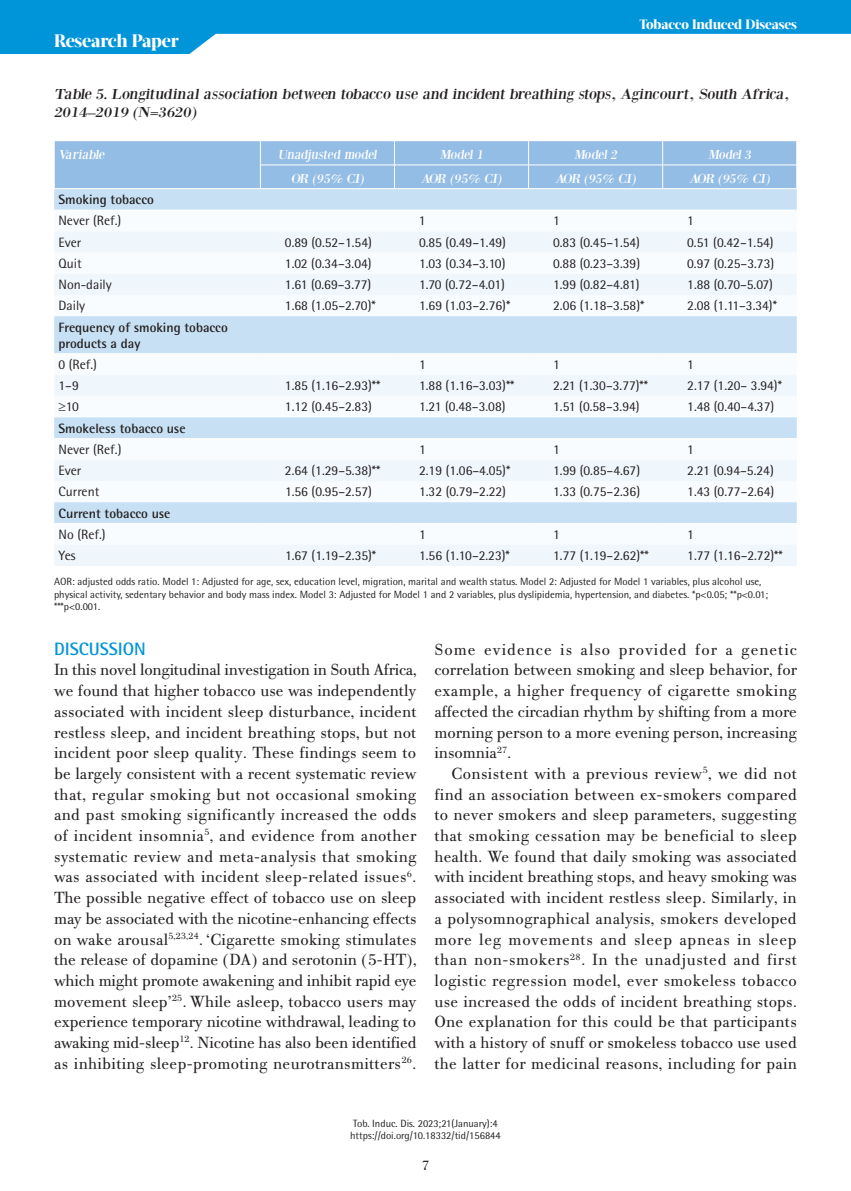
<style>
.page{position:relative;width:851px;height:1191px;background:#fff}
.page>*{position:absolute;margin:0;border:0;box-sizing:border-box;transform-origin:0 0}
.t1{font:800 18px "Acta Display W04";letter-spacing:-.01em;color:#fff}
.t2{font:700 18px "Rotis Semi Sans Hel";color:#0095d9}
.t3{font:17.25px/20.7px "PF Bodoni Text";letter-spacing:.015em;color:#231f20;text-align:justify}
.t4{font:15px/18px "Bodoni XT";color:#231f20;scale:1.1 1}
.t5{font:15px "PF Bodoni Text";color:#231f20}
.t6{font:13.5px "Rotis Semi Sans Hel";color:#231f20}
.t7{font:700 13.5px/16.2px "Rotis Semi Sans Hel";color:#231f20}
.t8{font:13.5px "Bodoni XT";color:#fff}
.t9{font:800 13.5px "Acta Display W04";letter-spacing:-.01em;color:#fff}
.t10{font:10.5px/12.6px "Rotis Semi Sans Hel";color:#231f20}
</style>
<div class="page">
<svg style="left:0;top:0;width:850px;height:54px;fill:#0095d9"></svg>
<div style="left:54px;top:231px;width:742px;height:335px;background:#f5f9fc"></div>
<svg style="left:54px;top:316px;width:742px;height:207px"></svg>
<hr style="left:54px;top:353px;width:206px;height:1px;background:#fff">
<hr style="left:260px;top:353px;width:134px;height:1px;background:#fff">
<hr style="left:394px;top:353px;width:134px;height:1px;background:#fff">
<hr style="left:528px;top:353px;width:134px;height:1px;background:#fff">
<hr style="left:662px;top:353px;width:134px;height:1px;background:#fff">
<hr style="left:54px;top:438px;width:206px;height:1px;background:#fff">
<hr style="left:260px;top:438px;width:134px;height:1px;background:#fff">
<hr style="left:394px;top:438px;width:134px;height:1px;background:#fff">
<hr style="left:528px;top:438px;width:134px;height:1px;background:#fff">
<hr style="left:662px;top:438px;width:134px;height:1px;background:#fff">
<hr style="left:54px;top:523px;width:206px;height:1px;background:#fff">
<hr style="left:260px;top:523px;width:134px;height:1px;background:#fff">
<hr style="left:394px;top:523px;width:134px;height:1px;background:#fff">
<hr style="left:528px;top:523px;width:134px;height:1px;background:#fff">
<hr style="left:662px;top:523px;width:134px;height:1px;background:#fff">
<svg style="left:54px;top:141px;width:743px;height:69px;background:#a5c9e9"></svg>
<hr style="left:260px;top:165px;width:134px;height:1px;background:#fff">
<hr style="left:394px;top:165px;width:134px;height:1px;background:#fff">
<hr style="left:528px;top:165px;width:134px;height:1px;background:#fff">
<hr style="left:662px;top:165px;width:134px;height:1px;background:#fff">
<hr style="left:54px;top:188px;width:206px;height:1px;background:#fff">
<hr style="left:260px;top:188px;width:134px;height:1px;background:#fff">
<hr style="left:394px;top:188px;width:134px;height:1px;background:#fff">
<hr style="left:528px;top:188px;width:134px;height:1px;background:#fff">
<hr style="left:662px;top:188px;width:134px;height:1px;background:#fff">
<p class="t1" style="left:54px;top:30px;width:126px">Research Paper</p>
<p class="t9" style="left:639px;top:17px;width:159px">Tobacco Induced Diseases</p>
<p class="t4" style="left:54px;top:85px;width:672px">Table 5. Longitudinal association between tobacco use and incident breathing stops, Agincourt, South Africa,<br>2014–2019 (N=3620)</p>
<p class="t8" style="left:58px;top:147px;width:50px">Variable</p>
<p class="t8" style="left:278px;top:147px;width:103px">Unadjusted model</p>
<p class="t8" style="left:440px;top:147px;width:47px">Model 1</p>
<p class="t8" style="left:574px;top:147px;width:47px">Model 2</p>
<p class="t8" style="left:708px;top:147px;width:47px">Model 3</p>
<p class="t8" style="left:291px;top:170px;width:77px">OR (95% CI)</p>
<p class="t8" style="left:421px;top:170px;width:84px">AOR (95% CI)</p>
<p class="t8" style="left:555px;top:170px;width:84px">AOR (95% CI)</p>
<p class="t8" style="left:689px;top:170px;width:84px">AOR (95% CI)</p>
<p class="t7" style="left:58px;top:191px;width:97px">Smoking tobacco</p>
<p class="t6" style="left:58px;top:213px;width:64px">Never (Ref.)</p>
<p class="t6" style="left:419px;top:213px;width:8px">1</p>
<p class="t6" style="left:553px;top:213px;width:8px">1</p>
<p class="t6" style="left:687px;top:213px;width:8px">1</p>
<p class="t6" style="left:58px;top:234px;width:24px">Ever</p>
<p class="t6" style="left:285px;top:234px;width:88px">0.89 (0.52–1.54)</p>
<p class="t6" style="left:419px;top:234px;width:88px">0.85 (0.49–1.49)</p>
<p class="t6" style="left:553px;top:234px;width:88px">0.83 (0.45–1.54)</p>
<p class="t6" style="left:687px;top:234px;width:88px">0.51 (0.42–1.54)</p>
<p class="t6" style="left:58px;top:255px;width:25px">Quit</p>
<p class="t6" style="left:285px;top:255px;width:88px">1.02 (0.34–3.04)</p>
<p class="t6" style="left:419px;top:255px;width:88px">1.03 (0.34–3.10)</p>
<p class="t6" style="left:553px;top:255px;width:88px">0.88 (0.23–3.39)</p>
<p class="t6" style="left:687px;top:255px;width:88px">0.97 (0.25–3.73)</p>
<p class="t6" style="left:58px;top:276px;width:55px">Non-daily</p>
<p class="t6" style="left:285px;top:276px;width:88px">1.61 (0.69–3.77)</p>
<p class="t6" style="left:419px;top:276px;width:87px">1.70 (0.72–4.01)</p>
<p class="t6" style="left:553px;top:276px;width:88px">1.99 (0.82–4.81)</p>
<p class="t6" style="left:687px;top:276px;width:87px">1.88 (0.70–5.07)</p>
<p class="t6" style="left:58px;top:298px;width:28px">Daily</p>
<p class="t6" style="left:285px;top:298px;width:92px">1.68 (1.05–2.70)*</p>
<p class="t6" style="left:419px;top:298px;width:93px">1.69 (1.03–2.76)*</p>
<p class="t6" style="left:553px;top:298px;width:93px">2.06 (1.18–3.58)*</p>
<p class="t6" style="left:687px;top:298px;width:91px">2.08 (1.11–3.34)*</p>
<p class="t7" style="left:58px;top:319px;width:171px">Frequency of smoking tobacco products a day</p>
<p class="t6" style="left:58px;top:356px;width:40px">0 (Ref.)</p>
<p class="t6" style="left:419px;top:356px;width:8px">1</p>
<p class="t6" style="left:553px;top:356px;width:8px">1</p>
<p class="t6" style="left:687px;top:356px;width:8px">1</p>
<p class="t6" style="left:58px;top:378px;width:22px">1–9</p>
<p class="t6" style="left:285px;top:378px;width:97px">1.85 (1.16–2.93)**</p>
<p class="t6" style="left:419px;top:378px;width:97px">1.88 (1.16–3.03)**</p>
<p class="t6" style="left:553px;top:378px;width:96px">2.21 (1.30–3.77)**</p>
<p class="t6" style="left:687px;top:378px;width:96px">2.17 (1.20– 3.94)*</p>
<p class="t6" style="left:59px;top:399px;width:22px">≥10</p>
<p class="t6" style="left:285px;top:399px;width:88px">1.12 (0.45–2.83)</p>
<p class="t6" style="left:419px;top:399px;width:88px">1.21 (0.48–3.08)</p>
<p class="t6" style="left:553px;top:399px;width:88px">1.51 (0.58–3.94)</p>
<p class="t6" style="left:687px;top:399px;width:88px">1.48 (0.40–4.37)</p>
<p class="t7" style="left:59px;top:420px;width:129px">Smokeless tobacco use</p>
<p class="t6" style="left:59px;top:441px;width:64px">Never (Ref.)</p>
<p class="t6" style="left:419px;top:441px;width:8px">1</p>
<p class="t6" style="left:553px;top:441px;width:8px">1</p>
<p class="t6" style="left:687px;top:441px;width:8px">1</p>
<p class="t6" style="left:59px;top:462px;width:24px">Ever</p>
<p class="t6" style="left:285px;top:462px;width:97px">2.64 (1.29–5.38)**</p>
<p class="t6" style="left:419px;top:462px;width:93px">2.19 (1.06–4.05)*</p>
<p class="t6" style="left:553px;top:462px;width:88px">1.99 (0.85–4.67)</p>
<p class="t6" style="left:687px;top:462px;width:88px">2.21 (0.94–5.24)</p>
<p class="t6" style="left:59px;top:484px;width:42px">Current</p>
<p class="t6" style="left:285px;top:484px;width:88px">1.56 (0.95–2.57)</p>
<p class="t6" style="left:419px;top:484px;width:88px">1.32 (0.79–2.22)</p>
<p class="t6" style="left:553px;top:484px;width:88px">1.33 (0.75–2.36)</p>
<p class="t6" style="left:687px;top:484px;width:88px">1.43 (0.77–2.64)</p>
<p class="t7" style="left:59px;top:505px;width:113px">Current tobacco use</p>
<p class="t6" style="left:59px;top:526px;width:48px">No (Ref.)</p>
<p class="t6" style="left:419px;top:526px;width:8px">1</p>
<p class="t6" style="left:553px;top:526px;width:8px">1</p>
<p class="t6" style="left:687px;top:526px;width:8px">1</p>
<p class="t6" style="left:59px;top:547px;width:19px">Yes</p>
<p class="t6" style="left:285px;top:547px;width:93px">1.67 (1.19–2.35)*</p>
<p class="t6" style="left:419px;top:547px;width:92px">1.56 (1.10–2.23)*</p>
<p class="t6" style="left:553px;top:547px;width:97px">1.77 (1.19–2.62)**</p>
<p class="t6" style="left:687px;top:547px;width:97px">1.77 (1.16–2.72)**</p>
<p class="t10" style="left:54px;top:575px;width:715px">AOR: adjusted odds ratio. Model 1: Adjusted for age, sex, education level, migration, marital and wealth status. Model 2: Adjusted for Model 1 variables, plus alcohol use, physical activity, sedentary behavior and body mass index. Model 3: Adjusted for Model 1 and 2 variables, plus dyslipidemia, hypertension, and diabetes. *p&lt;0.05; **p&lt;0.01; ***p&lt;0.001.</p>
<p class="t2" style="left:54px;top:637px;width:93px">DISCUSSION</p>
<p class="t3" style="left:54px;top:660px;width:364px">In this novel longitudinal investigation in South Africa, we found that higher tobacco use was independently associated with incident sleep disturbance, incident restless sleep, and incident breathing stops, but not incident poor sleep quality. These findings seem to be largely consistent with a recent systematic review that, regular smoking but not occasional smoking and past smoking significantly increased the odds of incident insomnia<sup>5</sup>, and evidence from another systematic review and meta-analysis that smoking was associated with incident sleep-related issues<sup>6</sup>.<br>The possible negative effect of tobacco use on sleep may be associated with the nicotine-enhancing effects on wake arousal<sup>5,23,24</sup>. ‘Cigarette smoking stimulates the release of dopamine (DA) and serotonin (5-HT), which might promote awakening and inhibit rapid eye movement sleep’<sup>25</sup>. While asleep, tobacco users may experience temporary nicotine withdrawal, leading to awaking mid-sleep<sup>12</sup>. Nicotine has also been identified as inhibiting sleep-promoting neurotransmitters<sup>26</sup>.</p>
<p class="t3" style="left:434px;top:639px;width:364px">Some evidence is also provided for a genetic correlation between smoking and sleep behavior, for example, a higher frequency of cigarette smoking affected the circadian rhythm by shifting from a more morning person to a more evening person, increasing insomnia<sup>27</sup>.</p>
<p class="t3" style="left:434px;top:763px;width:364px;text-indent:17px">Consistent with a previous review<sup>5</sup>, we did not find an association between ex-smokers compared to never smokers and sleep parameters, suggesting that smoking cessation may be beneficial to sleep health. We found that daily smoking was associated with incident breathing stops, and heavy smoking was associated with incident restless sleep. Similarly, in a polysomnographical analysis, smokers developed more leg movements and sleep apneas in sleep than non-smokers<sup>28</sup>. In the unadjusted and first logistic regression model, ever smokeless tobacco use increased the odds of incident breathing stops.<br>One explanation for this could be that participants with a history of snuff or smokeless tobacco use used the latter for medicinal reasons, including for pain</p>
<p class="t10" style="left:350px;top:1116px;width:152px">Tob. Induc. Dis. 2023;21(January):4 https://doi.org/10.18332/tid/156844</p>
<p class="t5" style="left:421px;top:1156px;width:9px">7</p>
</div>
